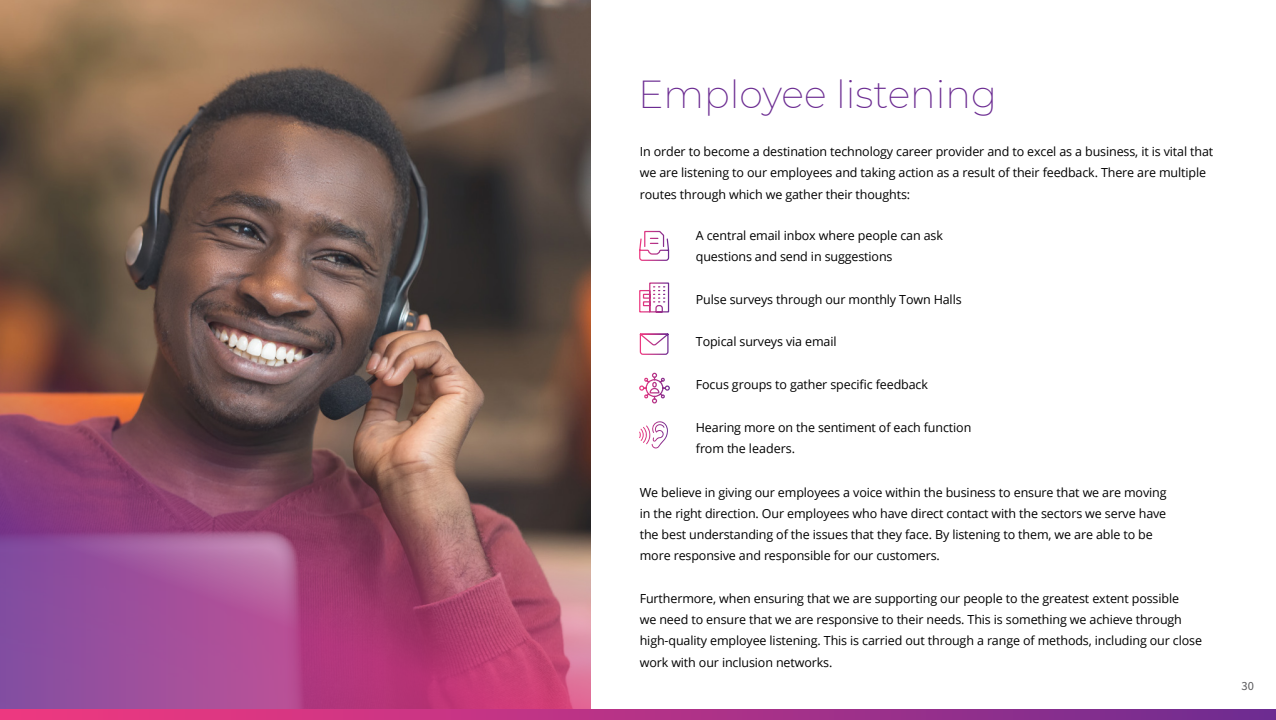
<style>
.page{position:relative;width:1276px;height:720px;background:#fff}
.page>*{position:absolute;margin:0;border:0;box-sizing:border-box;transform-origin:0 0}
.t1{font:200 38.12px "Montserrat";color:#6b2b91}
.t2{font:12.5px/21.2px "Open Sans";letter-spacing:-.01em;color:#000}
.t3{font:12.5px "Source Sans Pro";color:#59595c}
</style>
<div class="page">
<img style="left:0;top:0;width:590px;height:223px">
<img style="left:0;top:223px;width:590px;height:486px">
<svg style="left:0;top:709px;width:1276px;height:10px;background:#b23287"></svg>
<svg style="left:639px;top:333px;width:30px;height:22px"></svg>
<svg style="left:639px;top:282px;width:31px;height:31px"></svg>
<svg style="left:639px;top:230px;width:31px;height:31px"></svg>
<svg style="left:639px;top:421px;width:29px;height:27px"></svg>
<svg style="left:639px;top:372px;width:31px;height:32px"></svg>
<h1 class="t1" style="left:638px;top:69px;width:360px">Employee listening</h1>
<p class="t2" style="left:640px;top:141px;width:575px">In order to become a destination technology career provider and to excel as a business, it is vital that we are listening to our employees and taking action as a result of their feedback. There are multiple routes through which we gather their thoughts:</p>
<p class="t2" style="left:696px;top:224px;width:248px">A central email inbox where people can ask questions and send in suggestions</p>
<p class="t2" style="left:696px;top:288px;width:267px">Pulse surveys through our monthly Town Halls</p>
<p class="t2" style="left:696px;top:331px;width:142px">Topical surveys via email</p>
<p class="t2" style="left:696px;top:373px;width:233px">Focus groups to gather specific feedback</p>
<p class="t2" style="left:696px;top:416px;width:277px">Hearing more on the sentiment of each function from the leaders.</p>
<p class="t2" style="left:640px;top:481px;width:528px">We believe in giving our employees a voice within the business to ensure that we are moving in the right direction. Our employees who have direct contact with the sectors we serve have the best understanding of the issues that they face. By listening to them, we are able to be more responsive and responsible for our customers.</p>
<p class="t2" style="left:640px;top:587px;width:564px">Furthermore, when ensuring that we are supporting our people to the greatest extent possible<br>we need to ensure that we are responsive to their needs. This is something we achieve through high-quality employee listening. This is carried out through a range of methods, including our close work with our inclusion networks.</p>
<p class="t3" style="left:1241px;top:676px;width:14px">30</p>
</div>
